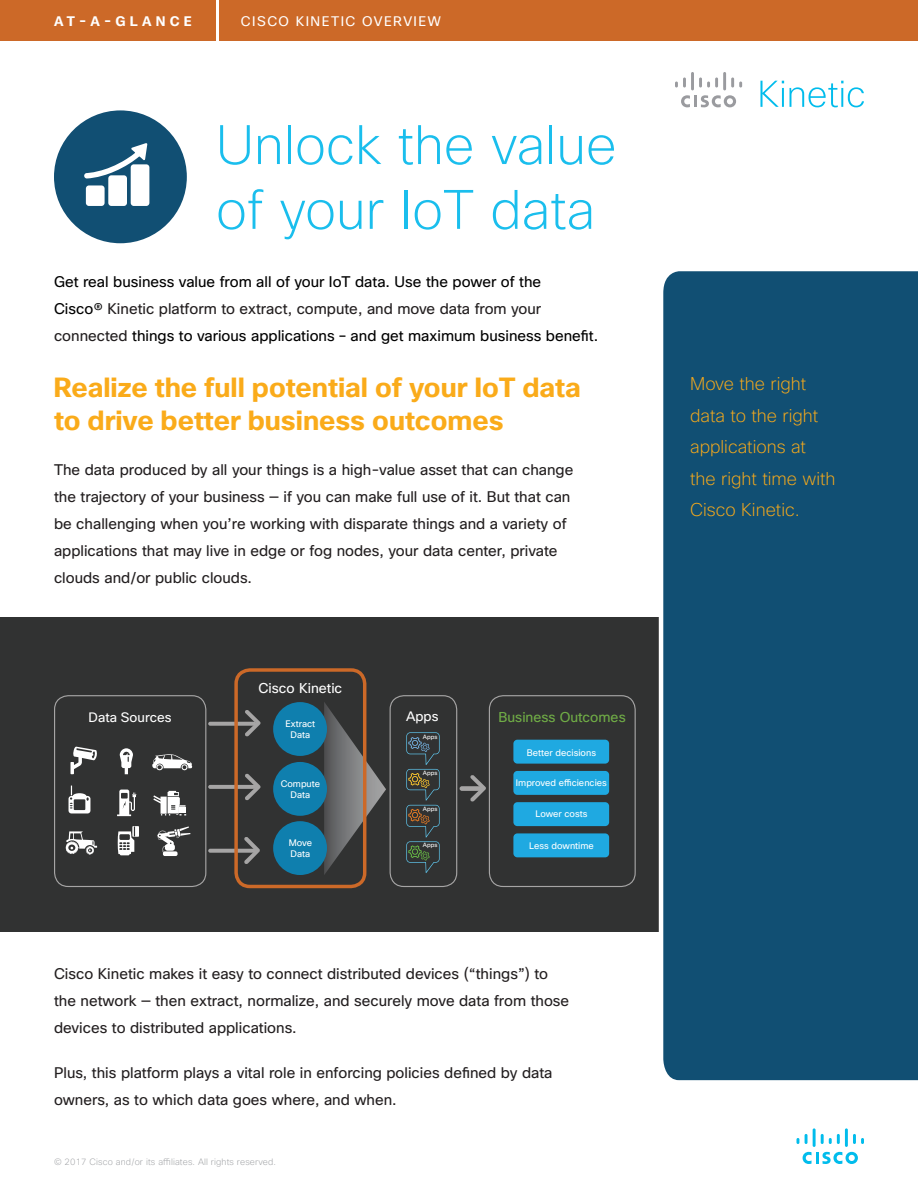
<style>
.page{position:relative;width:918px;height:1188px;background:#fff}
.page>*{position:absolute;margin:0;border:0;box-sizing:border-box;transform-origin:0 0}
.t1{font:200 54px/64.8px "Cisco Sans";color:#1abeed}
.t2{font:700 27px/32.4px "Cisco Sans";color:#faab1a}
.t3{font:200 18px/31.5px "Cisco Sans";color:#f7aa1b}
.t4{font:15px/27px "Cisco Sans";color:#231f20}
.t5{font:15px/27px "Cisco Sans";color:#000}
.t6{font:13.8px "Cisco Sans";color:#70ad46}
.t7{font:13.8px "Cisco Sans";color:#fff}
.t8{font:13.5px "Cisco Sans TT";letter-spacing:.11em;color:#fff}
.t9{font:700 13.5px "Cisco Sans TT";letter-spacing:.31em;color:#fff}
.t10{font:13.35px "Cisco Sans";color:#fff}
.t11{font:9.3px/11.1px "Cisco Sans";color:#fff;text-align:center}
.t12{font:200 9px "Cisco Sans";letter-spacing:.015em;color:#9d9fa2}
.t13{font:6px "Cisco Sans";color:#fff}
.s1{color:#231f20}
</style>
<div class="page">
<div style="left:54px;top:110px;width:133px;height:133px;background:#114f73;border-radius:50%"></div>
<div style="left:86px;top:185px;width:19px;height:21px;background:#fff;border-radius:3px"></div>
<div style="left:108px;top:175px;width:19px;height:31px;background:#fff;border-radius:3px"></div>
<div style="left:131px;top:164px;width:18px;height:42px;background:#fff;border-radius:3px"></div>
<svg style="left:84px;top:143px;width:63px;height:36px"></svg>
<svg style="left:681px;top:95px;width:55px;height:12px"></svg>
<svg style="left:675px;top:77px;width:11px;height:11px"></svg>
<hr style="left:691px;top:72px;width:3px;height:18px;background:#9a9b9f">
<svg style="left:699px;top:77px;width:19px;height:11px"></svg>
<hr style="left:723px;top:72px;width:3px;height:18px;background:#9a9b9f">
<svg style="left:731px;top:77px;width:11px;height:11px"></svg>
<svg style="left:760px;top:81px;width:24px;height:26px"></svg>
<svg style="left:790px;top:81px;width:74px;height:26px"></svg>
<svg style="left:803px;top:1152px;width:55px;height:12px"></svg>
<svg style="left:797px;top:1138px;width:2px;height:6px"></svg>
<svg style="left:805px;top:1134px;width:3px;height:10px"></svg>
<hr style="left:813px;top:1128px;width:3px;height:19px;background:#01bcec">
<svg style="left:821px;top:1134px;width:19px;height:10px"></svg>
<hr style="left:845px;top:1128px;width:3px;height:19px;background:#01bcec">
<svg style="left:853px;top:1134px;width:11px;height:10px"></svg>
<div style="left:0;top:617px;width:918px;height:315px;background:#313232"></div>
<div style="left:163px;top:851px;width:15px;height:5px;background:#fff;border-radius:2px"></div>
<svg style="left:157px;top:826px;width:33px;height:27px"></svg>
<svg style="left:71px;top:746px;width:26px;height:28px"></svg>
<svg style="left:152px;top:754px;width:40px;height:16px"></svg>
<svg style="left:66px;top:831px;width:31px;height:24px"></svg>
<svg style="left:153px;top:791px;width:33px;height:24px"></svg>
<svg style="left:69px;top:786px;width:21px;height:27px"></svg>
<svg style="left:117px;top:790px;width:19px;height:26px"></svg>
<svg style="left:120px;top:748px;width:13px;height:26px"></svg>
<svg style="left:118px;top:826px;width:21px;height:29px"></svg>
<svg style="left:406px;top:732px;width:34px;height:141px"></svg>
<svg style="left:470px;top:775px;width:16px;height:27px"></svg>
<div style="left:460px;top:786px;width:21px;height:5px;background:#a6a5a5;border-radius:2px"></div>
<div style="left:513px;top:740px;width:96px;height:24px;background:#1fa9e1;border-radius:4px"></div>
<div style="left:513px;top:771px;width:96px;height:24px;background:#1fa9e1;border-radius:4px"></div>
<div style="left:513px;top:802px;width:96px;height:24px;background:#1fa9e1;border-radius:4px"></div>
<div style="left:513px;top:833px;width:96px;height:24px;background:#1fa9e1;border-radius:4px"></div>
<div style="left:54px;top:695px;width:152px;height:192px;border:1px solid #a6a5a5;border-radius:14px"></div>
<div style="left:489px;top:695px;width:147px;height:192px;border:1px solid #a6a5a5;border-radius:14px"></div>
<div style="left:390px;top:695px;width:67px;height:192px;border:1px solid #a6a5a5;border-radius:14px"></div>
<svg style="left:245px;top:710px;width:16px;height:26px"></svg>
<svg style="left:208px;top:722px;width:48px;height:4px"></svg>
<svg style="left:245px;top:774px;width:16px;height:26px"></svg>
<svg style="left:208px;top:785px;width:48px;height:4px"></svg>
<svg style="left:244px;top:837px;width:16px;height:27px"></svg>
<svg style="left:208px;top:849px;width:48px;height:4px"></svg>
<svg style="left:324px;top:702px;width:62px;height:173px"></svg>
<div style="left:273px;top:702px;width:54px;height:54px;background:#0f7fae;border-radius:50%"></div>
<div style="left:273px;top:762px;width:54px;height:54px;background:#0f7fae;border-radius:50%"></div>
<div style="left:273px;top:821px;width:54px;height:54px;background:#0f7fae;border-radius:50%"></div>
<div style="left:234px;top:668px;width:132px;height:220px;border:3px solid #cc6928;border-radius:14px"></div>
<svg style="left:658px;top:271px;width:260px;height:810px;background:#346582"></svg>
<div style="left:0;top:0;width:216px;height:40px;background:#cc6928"></div>
<div style="left:220px;top:0;width:698px;height:40px;background:#cc6928"></div>
<p class="t9" style="left:54px;top:12px;width:139px">AT-A-GLANCE</p>
<p class="t8" style="left:241px;top:12px;width:201px">CISCO KINETIC OVERVIEW</p>
<h1 class="t1" style="left:216px;top:114px;width:402px">Unlock the value of your IoT data</h1>
<p class="t5" style="left:54px;top:268px;width:546px">Get real business value from all of your IoT data. Use the power of the<br>Cisco® <span class="s1">Kinetic platform to extract, compute, and move data from your connected</span> things to various applications – and get maximum business benefit.</p>
<h2 class="t2" style="left:54px;top:372px;width:528px">Realize the full potential of your IoT data to drive better business outcomes</h2>
<p class="t4" style="left:54px;top:456px;width:521px">The data produced by all your things is a high-value asset that can change the trajectory of your business — if you can make full use of it. But that can be challenging when you’re working with disparate things and a variety of applications that may live in edge or fog nodes, your data center, private clouds and/or public clouds.</p>
<p class="t7" style="left:259px;top:679px;width:85px">Cisco Kinetic</p>
<p class="t11" style="left:286px;top:718px;width:31px">Extract<br>Data</p>
<p class="t10" style="left:89px;top:709px;width:84px">Data Sources</p>
<p class="t10" style="left:406px;top:708px;width:34px">Apps</p>
<p class="t13" style="left:423px;top:733px;width:16px">Apps</p>
<p class="t11" style="left:281px;top:778px;width:41px">Compute<br>Data</p>
<p class="t11" style="left:289px;top:838px;width:25px;text-align:left">Move<br>Data</p>
<p class="t13" style="left:423px;top:769px;width:16px">Apps</p>
<p class="t13" style="left:423px;top:805px;width:16px">Apps</p>
<p class="t13" style="left:423px;top:841px;width:16px">Apps</p>
<p class="t6" style="left:498px;top:708px;width:129px">Business Outcomes</p>
<p class="t11" style="left:527px;top:747px;width:71px">Better decisions</p>
<p class="t11" style="left:516px;top:778px;width:92px">Improved efficiencies</p>
<p class="t11" style="left:535px;top:809px;width:54px">Lower costs</p>
<p class="t11" style="left:529px;top:841px;width:66px">Less downtime</p>
<p class="t4" style="left:54px;top:960px;width:517px">Cisco Kinetic makes it easy to connect distributed devices (“things”) to the network — then extract, normalize, and securely move data from those devices to distributed applications.</p>
<p class="t4" style="left:54px;top:1059px;width:500px">Plus, this platform plays a vital role in enforcing policies defined by data owners, as to which data goes where, and when.</p>
<p class="t12" style="left:54px;top:1156px;width:224px">© 2017 Cisco and/or its affiliates. All rights reserved.</p>
<p class="t3" style="left:690px;top:369px;width:147px">Move the right data to the right applications at the right time with<br>Cisco Kinetic.</p>
</div>
